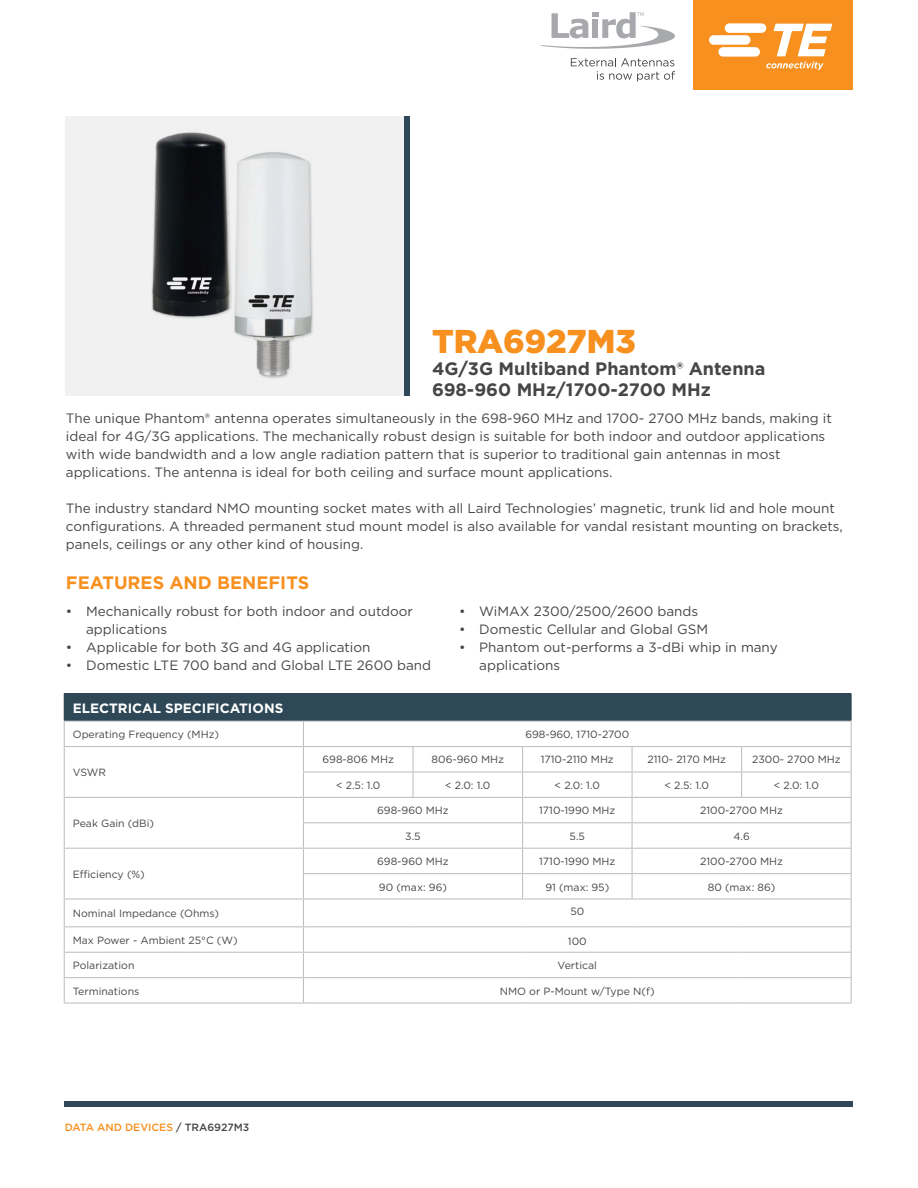
<style>
.page{position:relative;width:918px;height:1188px;background:#fff}
.page>*{position:absolute;margin:0;border:0;box-sizing:border-box;transform-origin:0 0}
.t1{font:900 33px "Gotham";letter-spacing:-.005em;color:#f7901e}
.t2{font:700 18px/21.6px "Gotham";color:#464547}
.t3{font:700 18px "Gotham";color:#f7901e}
.t4{font:13.5px/18px "Gotham";color:#464547}
.t5{font:700 13.5px "Gotham";color:#fff}
.t6{font:10.5px "Gotham";color:#464547}
.t7{font:500 10.5px "Gotham";color:#f7901e}
.s1{color:#464547}
</style>
<div class="page">
<div style="left:65px;top:1101px;width:788px;height:6px;background:#2e4857"></div>
<div style="left:66px;top:117px;width:344px;height:279px;background:#f1f1f2"></div>
<div style="left:404px;top:117px;width:6px;height:279px;background:#2e4857"></div>
<div style="left:693px;top:0;width:160px;height:89px;background:#f7901e"></div>
<svg style="left:709px;top:23px;width:123px;height:47px"></svg>
<svg style="left:540px;top:12px;width:135px;height:37px"></svg>
<svg style="left:571px;top:58px;width:104px;height:23px"></svg>
<div style="left:64px;top:693px;width:787px;height:28px;background:#2e4857"></div>
<hr style="left:412px;top:747px;width:2px;height:24px;background:#c0bfbf">
<hr style="left:412px;top:773px;width:2px;height:24px;background:#c0bfbf">
<svg style="left:741px;top:747px;width:1px;height:50px"></svg>
<hr style="left:64px;top:746px;width:239px;height:1px;background:#c0bfbf">
<hr style="left:64px;top:797px;width:239px;height:1px;background:#c0bfbf">
<hr style="left:64px;top:848px;width:239px;height:1px;background:#c0bfbf">
<hr style="left:64px;top:898px;width:239px;height:2px;background:#c0bfbf">
<hr style="left:64px;top:926px;width:239px;height:1px;background:#c0bfbf">
<hr style="left:64px;top:952px;width:239px;height:1px;background:#c0bfbf">
<hr style="left:64px;top:977px;width:239px;height:1px;background:#c0bfbf">
<hr style="left:64px;top:1003px;width:239px;height:1px;background:#c0bfbf">
<hr style="left:303px;top:977px;width:110px;height:1px;background:#c0bfbf">
<hr style="left:413px;top:977px;width:110px;height:1px;background:#c0bfbf">
<hr style="left:523px;top:977px;width:109px;height:1px;background:#c0bfbf">
<hr style="left:632px;top:977px;width:110px;height:1px;background:#c0bfbf">
<hr style="left:742px;top:977px;width:110px;height:1px;background:#c0bfbf">
<hr style="left:303px;top:1003px;width:110px;height:1px;background:#c0bfbf">
<hr style="left:413px;top:1003px;width:110px;height:1px;background:#c0bfbf">
<hr style="left:523px;top:1003px;width:109px;height:1px;background:#c0bfbf">
<hr style="left:632px;top:1003px;width:110px;height:1px;background:#c0bfbf">
<hr style="left:742px;top:1003px;width:110px;height:1px;background:#c0bfbf">
<svg style="left:64px;top:720px;width:1px;height:283px"></svg>
<hr style="left:64px;top:721px;width:239px;height:1px;background:#c0bfbf">
<hr style="left:303px;top:721px;width:110px;height:1px;background:#c0bfbf">
<hr style="left:413px;top:721px;width:110px;height:1px;background:#c0bfbf">
<hr style="left:523px;top:721px;width:109px;height:1px;background:#c0bfbf">
<hr style="left:632px;top:721px;width:110px;height:1px;background:#c0bfbf">
<hr style="left:742px;top:721px;width:110px;height:1px;background:#c0bfbf">
<hr style="left:303px;top:746px;width:110px;height:1px;background:#c0bfbf">
<hr style="left:413px;top:746px;width:110px;height:1px;background:#c0bfbf">
<hr style="left:523px;top:746px;width:109px;height:1px;background:#c0bfbf">
<hr style="left:632px;top:746px;width:110px;height:1px;background:#c0bfbf">
<hr style="left:742px;top:746px;width:110px;height:1px;background:#c0bfbf">
<hr style="left:303px;top:771px;width:110px;height:2px;background:#c0bfbf">
<hr style="left:413px;top:771px;width:110px;height:2px;background:#c0bfbf">
<hr style="left:523px;top:771px;width:109px;height:2px;background:#c0bfbf">
<hr style="left:632px;top:771px;width:110px;height:2px;background:#c0bfbf">
<hr style="left:742px;top:771px;width:110px;height:2px;background:#c0bfbf">
<hr style="left:523px;top:797px;width:109px;height:1px;background:#c0bfbf">
<hr style="left:523px;top:822px;width:109px;height:1px;background:#c0bfbf">
<hr style="left:523px;top:848px;width:109px;height:1px;background:#c0bfbf">
<hr style="left:523px;top:873px;width:109px;height:1px;background:#c0bfbf">
<hr style="left:303px;top:797px;width:110px;height:1px;background:#c0bfbf">
<hr style="left:413px;top:797px;width:110px;height:1px;background:#c0bfbf">
<hr style="left:303px;top:822px;width:110px;height:1px;background:#c0bfbf">
<hr style="left:413px;top:822px;width:110px;height:1px;background:#c0bfbf">
<hr style="left:303px;top:848px;width:110px;height:1px;background:#c0bfbf">
<hr style="left:413px;top:848px;width:110px;height:1px;background:#c0bfbf">
<hr style="left:303px;top:873px;width:110px;height:1px;background:#c0bfbf">
<hr style="left:413px;top:873px;width:110px;height:1px;background:#c0bfbf">
<svg style="left:522px;top:747px;width:1px;height:151px"></svg>
<hr style="left:632px;top:797px;width:110px;height:1px;background:#c0bfbf">
<hr style="left:742px;top:797px;width:110px;height:1px;background:#c0bfbf">
<hr style="left:632px;top:822px;width:110px;height:1px;background:#c0bfbf">
<hr style="left:742px;top:822px;width:110px;height:1px;background:#c0bfbf">
<hr style="left:632px;top:848px;width:110px;height:1px;background:#c0bfbf">
<hr style="left:742px;top:848px;width:110px;height:1px;background:#c0bfbf">
<hr style="left:632px;top:873px;width:110px;height:1px;background:#c0bfbf">
<svg style="left:632px;top:747px;width:1px;height:151px"></svg>
<hr style="left:742px;top:873px;width:110px;height:1px;background:#c0bfbf">
<hr style="left:303px;top:898px;width:110px;height:2px;background:#c0bfbf">
<hr style="left:413px;top:898px;width:110px;height:2px;background:#c0bfbf">
<hr style="left:523px;top:898px;width:109px;height:2px;background:#c0bfbf">
<hr style="left:632px;top:898px;width:110px;height:2px;background:#c0bfbf">
<hr style="left:742px;top:898px;width:110px;height:2px;background:#c0bfbf">
<hr style="left:303px;top:926px;width:110px;height:1px;background:#c0bfbf">
<svg style="left:303px;top:722px;width:1px;height:281px"></svg>
<hr style="left:413px;top:926px;width:110px;height:1px;background:#c0bfbf">
<hr style="left:523px;top:926px;width:109px;height:1px;background:#c0bfbf">
<hr style="left:632px;top:926px;width:110px;height:1px;background:#c0bfbf">
<hr style="left:742px;top:926px;width:110px;height:1px;background:#c0bfbf">
<svg style="left:851px;top:693px;width:1px;height:310px"></svg>
<hr style="left:303px;top:952px;width:110px;height:1px;background:#c0bfbf">
<hr style="left:413px;top:952px;width:110px;height:1px;background:#c0bfbf">
<hr style="left:523px;top:952px;width:109px;height:1px;background:#c0bfbf">
<hr style="left:632px;top:952px;width:110px;height:1px;background:#c0bfbf">
<hr style="left:742px;top:952px;width:110px;height:1px;background:#c0bfbf">
<img style="left:152px;top:132px;width:162px;height:247px">
<h1 class="t1" style="left:432px;top:319px;width:205px">TRA6927M3</h1>
<h2 class="t2" style="left:432px;top:358px;width:335px">4G/3G Multiband Phantom® Antenna<br>698-960 MHz/1700-2700 MHz</h2>
<p class="t4" style="left:66px;top:409px;width:767px">The unique Phantom® antenna operates simultaneously in the 698-960 MHz and 1700- 2700 MHz bands, making it ideal for 4G/3G applications. The mechanically robust design is suitable for both indoor and outdoor applications with wide bandwidth and a low angle radiation pattern that is superior to traditional gain antennas in most applications. The antenna is ideal for both ceiling and surface mount applications.</p>
<p class="t4" style="left:66px;top:499px;width:779px">The industry standard NMO mounting socket mates with all Laird Technologies’ magnetic, trunk lid and hole mount configurations. A threaded permanent stud mount model is also available for vandal resistant mounting on brackets, panels, ceilings or any other kind of housing.</p>
<h2 class="t3" style="left:66px;top:571px;width:245px">FEATURES AND BENEFITS</h2>
<p class="t4" style="left:86px;top:602px;width:328px;text-indent:-20px">• Mechanically robust for both indoor and outdoor applications</p>
<p class="t4" style="left:66px;top:638px;width:306px">• Applicable for both 3G and 4G application</p>
<p class="t4" style="left:66px;top:656px;width:367px">• Domestic LTE 700 band and Global LTE 2600 band</p>
<p class="t4" style="left:459px;top:602px;width:241px">• WiMAX 2300/2500/2600 bands</p>
<p class="t4" style="left:459px;top:620px;width:251px">• Domestic Cellular and Global GSM</p>
<p class="t4" style="left:479px;top:638px;width:300px;text-indent:-20px">• Phantom out-performs a 3-dBi whip in many applications</p>
<p class="t5" style="left:73px;top:699px;width:212px">ELECTRICAL SPECIFICATIONS</p>
<p class="t6" style="left:73px;top:728px;width:148px">Operating Frequency (MHz)</p>
<p class="t6" style="left:525px;top:728px;width:105px">698-960, 1710-2700</p>
<p class="t6" style="left:73px;top:766px;width:35px">VSWR</p>
<p class="t6" style="left:323px;top:753px;width:73px">698-806 MHz</p>
<p class="t6" style="left:432px;top:753px;width:74px">806-960 MHz</p>
<p class="t6" style="left:541px;top:753px;width:75px">1710-2110 MHz</p>
<p class="t6" style="left:648px;top:753px;width:80px">2110- 2170 MHz</p>
<p class="t6" style="left:752px;top:753px;width:90px">2300- 2700 MHz</p>
<p class="t6" style="left:336px;top:778px;width:46px">&lt; 2.5: 1.0</p>
<p class="t6" style="left:445px;top:778px;width:47px">&lt; 2.0: 1.0</p>
<p class="t6" style="left:555px;top:778px;width:47px">&lt; 2.0: 1.0</p>
<p class="t6" style="left:665px;top:778px;width:46px">&lt; 2.5: 1.0</p>
<p class="t6" style="left:774px;top:778px;width:47px">&lt; 2.0: 1.0</p>
<p class="t6" style="left:73px;top:817px;width:83px">Peak Gain (dBi)</p>
<p class="t6" style="left:73px;top:867px;width:74px">Efficiency (%)</p>
<p class="t6" style="left:377px;top:804px;width:73px">698-960 MHz</p>
<p class="t6" style="left:539px;top:804px;width:78px">1710-1990 MHz</p>
<p class="t6" style="left:700px;top:804px;width:84px">2100-2700 MHz</p>
<p class="t6" style="left:405px;top:829px;width:17px">3.5</p>
<p class="t6" style="left:570px;top:829px;width:17px">5.5</p>
<p class="t6" style="left:733px;top:829px;width:18px">4.6</p>
<p class="t6" style="left:377px;top:855px;width:73px">698-960 MHz</p>
<p class="t6" style="left:539px;top:855px;width:78px">1710-1990 MHz</p>
<p class="t6" style="left:700px;top:855px;width:84px">2100-2700 MHz</p>
<p class="t6" style="left:379px;top:880px;width:70px">90 (max: 96)</p>
<p class="t6" style="left:545px;top:880px;width:65px">91 (max: 95)</p>
<p class="t6" style="left:708px;top:880px;width:69px">80 (max: 86)</p>
<p class="t6" style="left:570px;top:904px;width:15px">50</p>
<p class="t6" style="left:568px;top:934px;width:20px">100</p>
<p class="t6" style="left:73px;top:907px;width:148px">Nominal Impedance (Ohms)</p>
<p class="t6" style="left:73px;top:933px;width:166px">Max Power - Ambient 25°C (W)</p>
<p class="t6" style="left:73px;top:959px;width:63px">Polarization</p>
<p class="t6" style="left:558px;top:959px;width:41px">Vertical</p>
<p class="t6" style="left:73px;top:984px;width:68px">Terminations</p>
<p class="t6" style="left:500px;top:984px;width:156px">NMO or P-Mount w/Type N(f)</p>
<p class="t7" style="left:65px;top:1120px;width:186px">DATA AND DEVICES <span class="s1">/ TRA6927M3</span></p>
</div>
